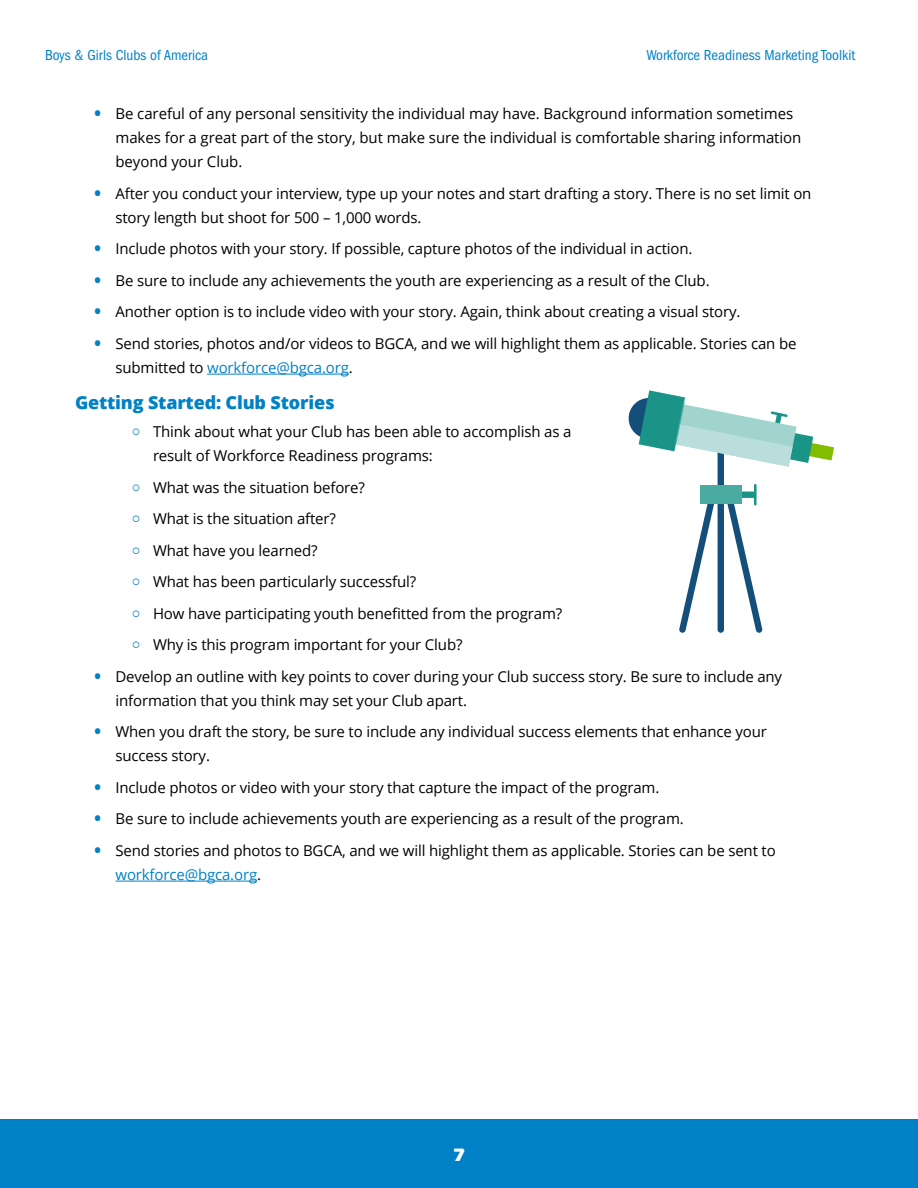
<style>
.page{position:relative;width:918px;height:1188px;background:#fff}
.page>*{position:absolute;margin:0;border:0;box-sizing:border-box;transform-origin:0 0}
.Paragraph_Header{font:800 18px "Open Sans";letter-spacing:-.01em;color:#0081c6}
.t1{font:700 18px "Gibson";color:#fff}
.t2{font:15px/24px "Open Sans";letter-spacing:-.01em;color:#000}
.t3{font:condensed 15px "ITC Franklin Gothic Std";color:#0081c6}
.s1{font-weight:800;font-size:16.5px;color:#0081c6}
.s2{color:#0081c6}
</style>
<div class="page">
<div style="left:0;top:1119px;width:918px;height:69px;background:#0081c6"></div>
<hr style="left:207px;top:374px;width:142px;height:1px;background:#0081c6">
<hr style="left:116px;top:881px;width:141px;height:1px;background:#0081c6">
<div style="left:718px;top:443px;width:6px;height:190px;background:#144f7a;border-radius:3px"></div>
<svg style="left:679px;top:504px;width:35px;height:129px"></svg>
<svg style="left:727px;top:504px;width:36px;height:129px"></svg>
<div style="left:732px;top:492px;width:24px;height:6px;background:#1a9487;border-radius:3px"></div>
<hr style="left:754px;top:484px;width:3px;height:21px;background:#1a9487">
<div style="left:700px;top:485px;width:42px;height:19px;background:#4aaba1"></div>
<svg style="left:628px;top:390px;width:206px;height:77px"></svg>
<p class="t3" style="left:45px;top:47px;width:165px">Boys &amp; Girls Clubs of America</p>
<p class="t3" style="left:646px;top:47px;width:210px">Workforce Readiness Marketing Toolkit</p>
<p class="t2" style="left:116px;top:102px;width:687px;text-indent:-21px"><span class="s1">•</span> Be careful of any personal sensitivity the individual may have. Background information sometimes makes for a great part of the story, but make sure the individual is comfortable sharing information beyond your Club.</p>
<p class="t2" style="left:116px;top:181px;width:697px;text-indent:-21px"><span class="s1">•</span> After you conduct your interview, type up your notes and start drafting a story. There is no set limit on story length but shoot for 500 – 1,000 words.</p>
<p class="t2" style="left:94px;top:237px;width:600px"><span class="s1">•</span> Include photos with your story. If possible, capture photos of the individual in action.</p>
<p class="t2" style="left:94px;top:268px;width:617px"><span class="s1">•</span> Be sure to include any achievements the youth are experiencing as a result of the Club.</p>
<p class="t2" style="left:94px;top:300px;width:648px"><span class="s1">•</span> Another option is to include video with your story. Again, think about creating a visual story.</p>
<p class="t2" style="left:116px;top:331px;width:683px;text-indent:-21px"><span class="s1">•</span> Send stories, photos and/or videos to BGCA, and we will highlight them as applicable. Stories can be submitted to <span class="s2">workforce@bgca.org</span>.</p>
<p class="Paragraph_Header" style="left:75px;top:389px;width:261px">Getting Started: Club Stories</p>
<p class="t2" style="left:153px;top:420px;width:420px">Think about what your Club has been able to accomplish as a result of Workforce Readiness programs:</p>
<p class="t2" style="left:153px;top:475px;width:213px">What was the situation before?</p>
<p class="t2" style="left:153px;top:507px;width:184px">What is the situation after?</p>
<p class="t2" style="left:153px;top:538px;width:166px">What have you learned?</p>
<p class="t2" style="left:153px;top:570px;width:265px">What has been particularly successful?</p>
<p class="t2" style="left:153px;top:601px;width:411px">How have participating youth benefitted from the program?</p>
<p class="t2" style="left:153px;top:633px;width:311px">Why is this program important for your Club?</p>
<p class="t2" style="left:116px;top:664px;width:668px;text-indent:-21px"><span class="s1">•</span> Develop an outline with key points to cover during your Club success story. Be sure to include any information that you think may set your Club apart.</p>
<p class="t2" style="left:116px;top:720px;width:653px;text-indent:-21px"><span class="s1">•</span> When you draft the story, be sure to include any individual success elements that enhance your success story.</p>
<p class="t2" style="left:94px;top:775px;width:566px"><span class="s1">•</span> Include photos or video with your story that capture the impact of the program.</p>
<p class="t2" style="left:94px;top:807px;width:591px"><span class="s1">•</span> Be sure to include achievements youth are experiencing as a result of the program.</p>
<p class="t2" style="left:116px;top:838px;width:662px;text-indent:-21px"><span class="s1">•</span> Send stories and photos to BGCA, and we will highlight them as applicable. Stories can be sent to <span class="s2">workforce@bgca.org</span>.</p>
<p class="t1" style="left:453px;top:1144px;width:13px">7</p>
</div>
